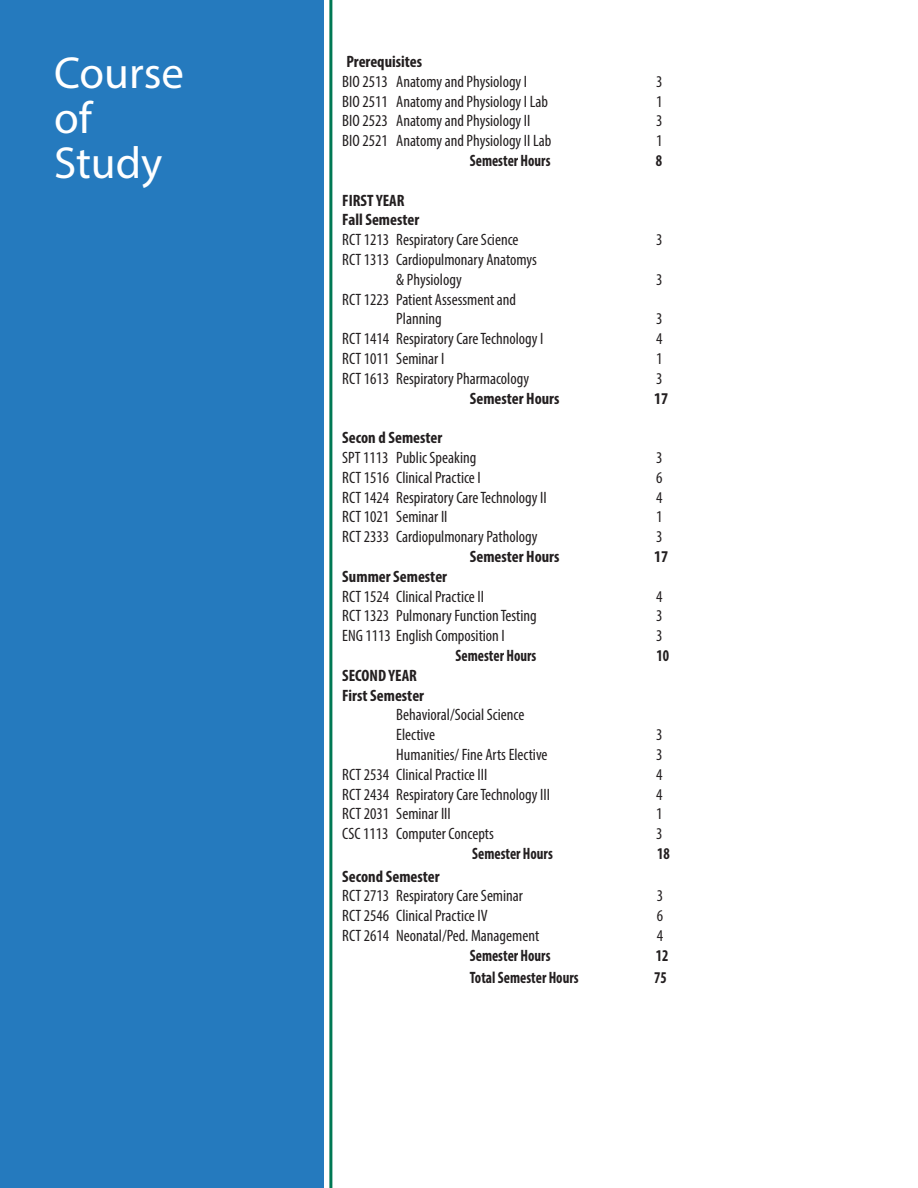
<style>
.page{position:relative;width:918px;height:1188px;background:#fff}
.page>*{position:absolute;margin:0;border:0;box-sizing:border-box;transform-origin:0 0}
.t1{font:45px "Myriad Pro";color:#fff}
.course{font:condensed 16.5px "Myriad Pro";color:#231f20}
.Subhead_2{font:700 condensed 16.5px "Myriad Pro";color:#231f20}
.Subhead_2-2{font:700 condensed 16.5px "Myriad Pro";color:#231f20;scale:.9 1}
.course-2{font:700 condensed 16.5px "Myriad Pro";color:#231f20}
.course-3{font:700 condensed 16.5px "Myriad Pro";color:#231f20;scale:.9 1}
</style>
<div class="page">
<div style="left:0;top:0;width:324px;height:1188px;background:#257abe"></div>
<hr style="left:329px;top:0;width:3px;height:1188px;background:#007854">
<p class="t1" style="left:54px;top:45px;width:132px">Course</p>
<p class="t1" style="left:54px;top:90px;width:39px">of</p>
<p class="t1" style="left:54px;top:135px;width:110px">Study</p>
<p class="Subhead_2" style="left:346px;top:51px;width:77px">Prerequisites</p>
<p class="course" style="left:342px;top:71px;width:186px">BIO 2513 Anatomy and Physiology I</p>
<p class="course" style="left:656px;top:71px;width:8px">3</p>
<p class="course" style="left:342px;top:91px;width:207px">BIO 2511 Anatomy and Physiology I Lab</p>
<p class="course" style="left:656px;top:91px;width:8px">1</p>
<p class="course" style="left:342px;top:111px;width:190px">BIO 2523 Anatomy and Physiology II</p>
<p class="course" style="left:656px;top:111px;width:8px">3</p>
<p class="course" style="left:342px;top:131px;width:210px">BIO 2521 Anatomy and Physiology II Lab</p>
<p class="course" style="left:656px;top:131px;width:8px">1</p>
<p class="Subhead_2-2" style="left:470px;top:150px;width:91px">Semester Hours</p>
<p class="Subhead_2-2" style="left:656px;top:150px;width:9px">8</p>
<p class="Subhead_2" style="left:342px;top:190px;width:64px">FIRST YEAR</p>
<p class="course-2" style="left:342px;top:210px;width:78px">Fall Semester</p>
<p class="course" style="left:342px;top:230px;width:178px">RCT 1213 Respiratory Care Science</p>
<p class="course" style="left:656px;top:230px;width:8px">3</p>
<p class="course" style="left:342px;top:250px;width:196px">RCT 1313 Cardiopulmonary Anatomys</p>
<p class="course" style="left:396px;top:269px;width:67px">&amp; Physiology</p>
<p class="course" style="left:656px;top:269px;width:8px">3</p>
<p class="course" style="left:342px;top:289px;width:175px">RCT 1223 Patient Assessment and</p>
<p class="course" style="left:396px;top:309px;width:47px">Planning</p>
<p class="course" style="left:656px;top:309px;width:8px">3</p>
<p class="course" style="left:342px;top:329px;width:203px">RCT 1414 Respiratory Care Technology I</p>
<p class="course" style="left:656px;top:329px;width:8px">4</p>
<p class="course" style="left:342px;top:349px;width:103px">RCT 1011 Seminar I</p>
<p class="course" style="left:656px;top:349px;width:8px">1</p>
<p class="course" style="left:342px;top:368px;width:188px">RCT 1613 Respiratory Pharmacology</p>
<p class="course" style="left:656px;top:368px;width:8px">3</p>
<p class="Subhead_2" style="left:470px;top:388px;width:91px">Semester Hours</p>
<p class="Subhead_2" style="left:654px;top:388px;width:16px">17</p>
<p class="Subhead_2" style="left:342px;top:427px;width:102px">Secon d Semester</p>
<p class="course" style="left:342px;top:448px;width:136px">SPT 1113 Public Speaking</p>
<p class="course" style="left:656px;top:448px;width:8px">3</p>
<p class="course" style="left:342px;top:467px;width:140px">RCT 1516 Clinical Practice I</p>
<p class="course" style="left:656px;top:467px;width:8px">6</p>
<p class="course" style="left:342px;top:487px;width:206px">RCT 1424 Respiratory Care Technology II</p>
<p class="course" style="left:656px;top:487px;width:8px">4</p>
<p class="course" style="left:342px;top:507px;width:107px">RCT 1021 Seminar II</p>
<p class="course" style="left:656px;top:507px;width:8px">1</p>
<p class="course" style="left:342px;top:527px;width:197px">RCT 2333 Cardiopulmonary Pathology</p>
<p class="course" style="left:656px;top:527px;width:8px">3</p>
<p class="Subhead_2" style="left:470px;top:546px;width:91px">Semester Hours</p>
<p class="Subhead_2" style="left:654px;top:546px;width:16px">17</p>
<p class="Subhead_2" style="left:342px;top:566px;width:106px">Summer Semester</p>
<p class="course" style="left:342px;top:586px;width:143px">RCT 1524 Clinical Practice II</p>
<p class="course" style="left:656px;top:586px;width:8px">4</p>
<p class="course" style="left:342px;top:606px;width:196px">RCT 1323 Pulmonary Function Testing</p>
<p class="course" style="left:656px;top:606px;width:8px">3</p>
<p class="course" style="left:342px;top:626px;width:164px">ENG 1113 English Composition I</p>
<p class="course" style="left:656px;top:626px;width:8px">3</p>
<p class="course-3" style="left:456px;top:645px;width:91px">Semester Hours</p>
<p class="course-3" style="left:657px;top:645px;width:16px">10</p>
<p class="course-2" style="left:342px;top:665px;width:76px">SECOND YEAR</p>
<p class="course-2" style="left:342px;top:685px;width:83px">First Semester</p>
<p class="course" style="left:396px;top:705px;width:130px">Behavioral/Social Science</p>
<p class="course" style="left:396px;top:725px;width:40px">Elective</p>
<p class="course" style="left:656px;top:725px;width:8px">3</p>
<p class="course" style="left:396px;top:745px;width:153px">Humanities/ Fine Arts Elective</p>
<p class="course" style="left:656px;top:745px;width:8px">3</p>
<p class="course" style="left:342px;top:764px;width:147px">RCT 2534 Clinical Practice III</p>
<p class="course" style="left:656px;top:764px;width:8px">4</p>
<p class="course" style="left:342px;top:784px;width:209px">RCT 2434 Respiratory Care Technology III</p>
<p class="course" style="left:656px;top:784px;width:8px">4</p>
<p class="course" style="left:342px;top:804px;width:110px">RCT 2031 Seminar III</p>
<p class="course" style="left:656px;top:804px;width:8px">1</p>
<p class="course" style="left:342px;top:824px;width:153px">CSC 1113 Computer Concepts</p>
<p class="course" style="left:656px;top:824px;width:8px">3</p>
<p class="Subhead_2-2" style="left:472px;top:843px;width:91px">Semester Hours</p>
<p class="Subhead_2-2" style="left:657px;top:843px;width:16px">18</p>
<p class="Subhead_2" style="left:342px;top:866px;width:99px">Second Semester</p>
<p class="course" style="left:342px;top:886px;width:182px">RCT 2713 Respiratory Care Seminar</p>
<p class="course" style="left:657px;top:886px;width:8px">3</p>
<p class="course" style="left:342px;top:906px;width:147px">RCT 2546 Clinical Practice IV</p>
<p class="course" style="left:657px;top:906px;width:8px">6</p>
<p class="course" style="left:342px;top:926px;width:198px">RCT 2614 Neonatal/Ped. Management</p>
<p class="course" style="left:657px;top:926px;width:8px">4</p>
<p class="Subhead_2-2" style="left:470px;top:945px;width:91px">Semester Hours</p>
<p class="Subhead_2-2" style="left:656px;top:945px;width:16px">12</p>
<p class="Subhead_2-2" style="left:470px;top:967px;width:122px">Total Semester Hours</p>
<p class="Subhead_2-2" style="left:654px;top:967px;width:16px">75</p>
</div>
